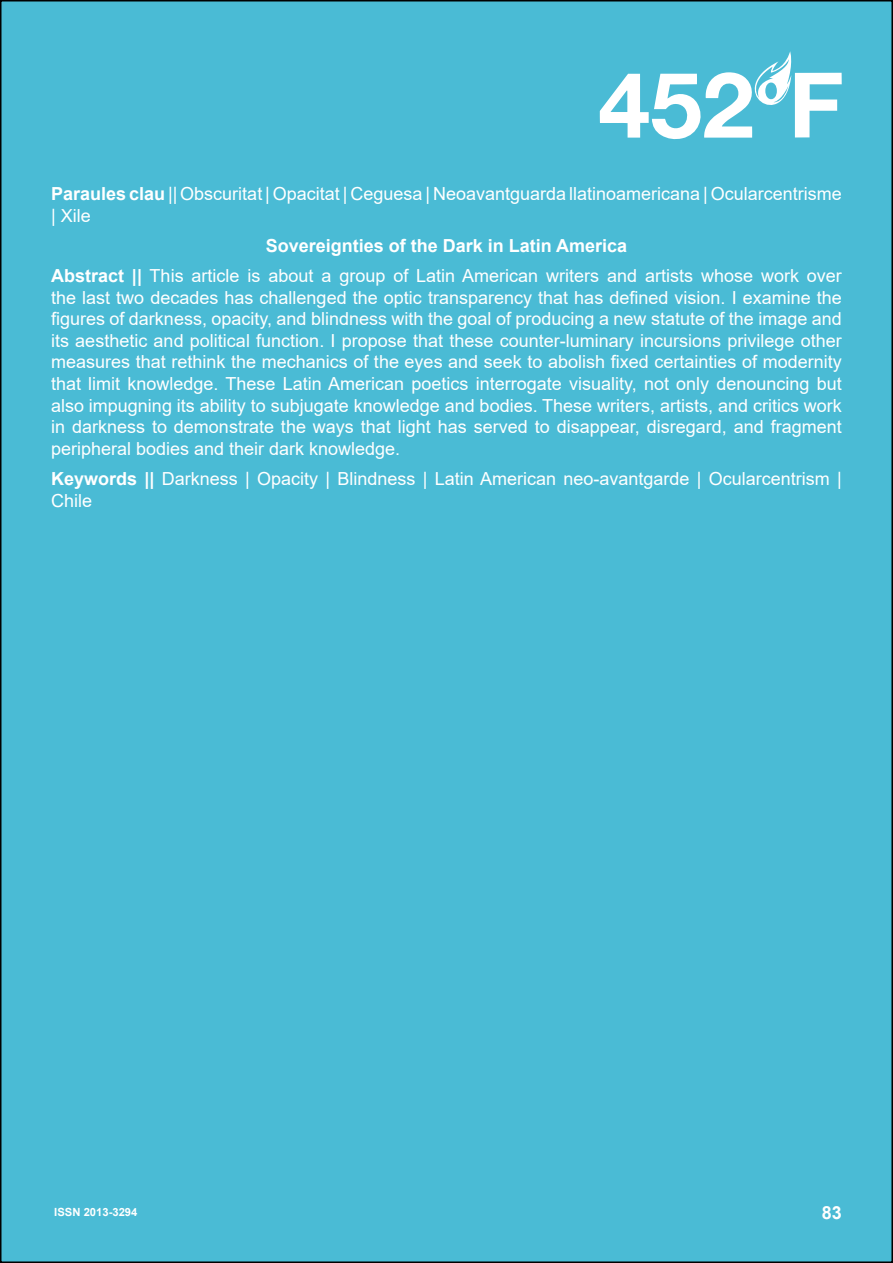
<style>
.page{position:relative;width:893px;height:1263px;background:#fff}
.page>*{position:absolute;margin:0;border:0;box-sizing:border-box;transform-origin:0 0}
.t1{font:18px/21.6px "Arial";color:#fff}
.t2{font:700 18px "Arial";color:#fff}
.t3{font:700 11.25px "Arial";color:#fff}
.s1{font-weight:700}
</style>
<div class="page">
<div style="left:1px;top:1px;width:891px;height:1261px;background:#4abbd5"></div>
<svg style="left:600px;top:51px;width:242px;height:88px"></svg>
<p class="t1" style="left:51px;top:183px;width:792px"><span class="s1">Paraules clau</span> || Obscuritat | Opacitat | Ceguesa | Neoavantguarda llatinoamericana | Ocularcentrisme | Xile</p>
<p class="t1" style="left:51px;top:230px;width:792px;line-height:30.2px;text-align:center"><span class="s1">Sovereignties of the Dark in Latin America<br>Abstract ||</span> This article is about a group of Latin American writers and artists whose work over</p>
<p class="t1" style="left:51px;top:286px;width:792px;text-align:justify">the last two decades has challenged the optic transparency that has defined vision. I examine the figures of darkness, opacity, and blindness with the goal of producing a new statute of the image and its aesthetic and political function. I propose that these counter-luminary incursions privilege other measures that rethink the mechanics of the eyes and seek to abolish fixed certainties of modernity that limit knowledge. These Latin American poetics interrogate visuality, not only denouncing but also impugning its ability to subjugate knowledge and bodies. These writers, artists, and critics work in darkness to demonstrate the ways that light has served to disappear, disregard, and fragment peripheral bodies and their dark knowledge.</p>
<p class="t1" style="left:51px;top:468px;width:792px"><span class="s1">Keywords ||</span> Darkness | Opacity | Blindness | Latin American neo-avantgarde | Ocularcentrism |<br>Chile</p>
<p class="t3" style="left:54px;top:1204px;width:85px">ISSN 2013-3294</p>
<p class="t2" style="left:822px;top:1200px;width:22px">83</p>
</div>
